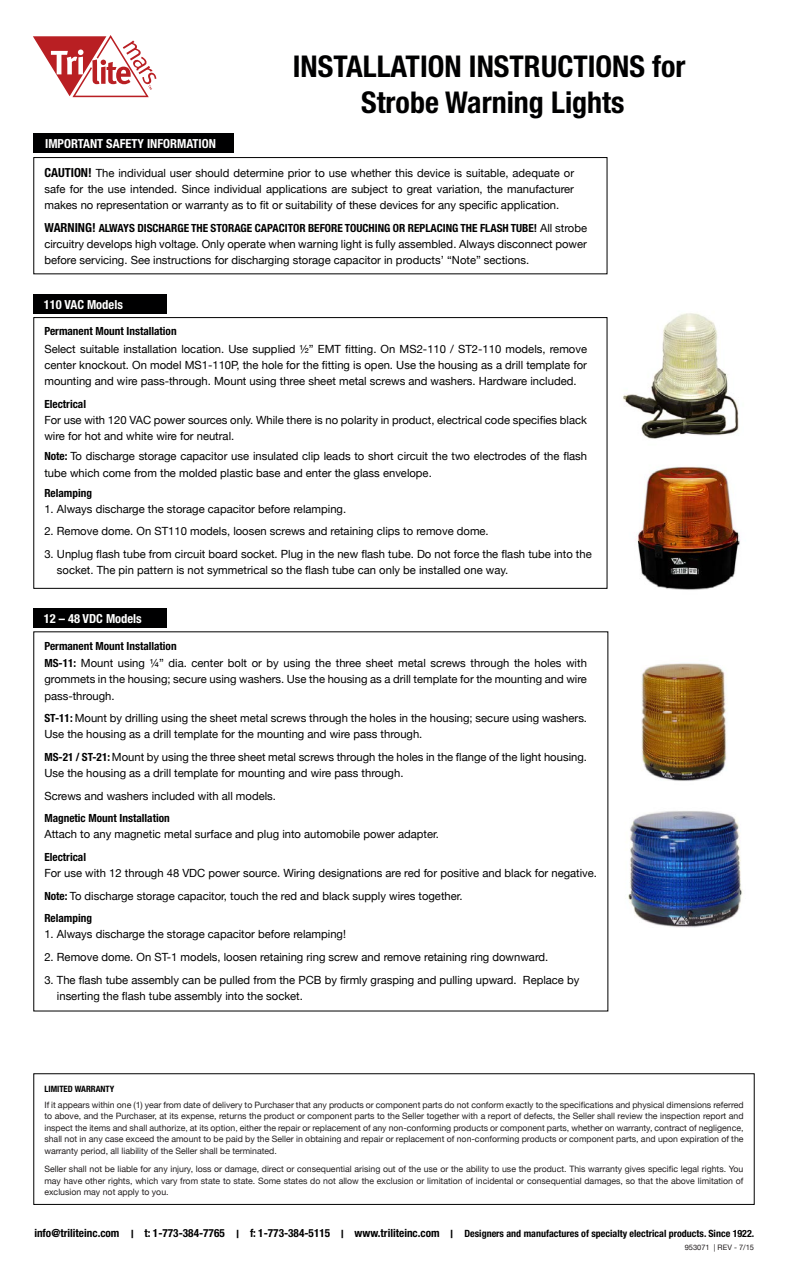
<style>
.page{position:relative;width:788px;height:1283px;background:#fff}
.page>*{position:absolute;margin:0;border:0;box-sizing:border-box;transform-origin:0 0}
.t1{font:700 condensed 30px/36px "Helvetica Neue";color:#000001;text-align:center}
.t2{font:700 condensed 12.5px "Helvetica Neue";color:#fff}
.t3{font:11.25px/16.2px "Helvetica Neue";color:#000001}
.t4{font:700 condensed 11.25px "Helvetica Neue";color:#000001}
.t5{font:700 condensed 10px "Helvetica Neue";color:#000001}
.t6{font:8.75px/11.6px "Helvetica Neue";color:#231f20;text-align:justify}
.t7{font:7.5px "Helvetica Neue";color:#231f20}
.s1{font-weight:700;font-stretch:condensed;font-size:12.5px}
.s2{font-weight:700;font-stretch:condensed}
.s3{font-weight:700;font-stretch:condensed;color:#000001}
</style>
<div class="page">
<div style="left:34px;top:157px;width:573px;height:117px;border:1px solid #000001"></div>
<div style="left:34px;top:317px;width:573px;height:271px;border:1px solid #000001"></div>
<div style="left:34px;top:133px;width:200px;height:20px;background:#000001"></div>
<div style="left:34px;top:294px;width:133px;height:20px;background:#000001"></div>
<div style="left:34px;top:608px;width:133px;height:20px;background:#000001"></div>
<svg style="left:33px;top:35px;width:123px;height:63px"></svg>
<img style="left:628px;top:811px;width:115px;height:117px">
<img style="left:623px;top:313px;width:116px;height:126px">
<img style="left:637px;top:466px;width:103px;height:124px">
<img style="left:641px;top:663px;width:86px;height:118px">
<p class="t2" style="left:45px;top:133px;width:172px">IMPORTANT SAFETY INFORMATION</p>
<p class="t1" style="left:293px;top:46px;width:394px">INSTALLATION INSTRUCTIONS for<br>Strobe Warning Lights</p>
<p class="t3" style="left:44px;top:165px;width:531px;text-align:justify"><span class="s1">CAUTION!</span> The individual user should determine prior to use whether this device is suitable, adequate or safe for the use intended. Since individual applications are subject to great variation, the manufacturer makes no representation or warranty as to fit or suitability of these devices for any specific application.</p>
<p class="t3" style="left:44px;top:219px;width:544px;text-align:justify"><span class="s1">WARNING!</span> <span class="s2">ALWAYS DISCHARGE THE STORAGE CAPACITOR BEFORE TOUCHING OR REPLACING THE FLASH TUBE!</span> All strobe circuitry develops high voltage. Only operate when warning light is fully assembled. Always disconnect power before servicing. See instructions for discharging storage capacitor in products’ “Note” sections.</p>
<p class="t2" style="left:44px;top:294px;width:81px">110 VAC Models</p>
<p class="t3" style="left:44px;top:322px;width:544px;line-height:17.5px"><span class="s2">Permanent Mount Installation<br></span>Select suitable installation location. Use supplied ½” EMT fitting. On MS2-110 / ST2-110 models, remove</p>
<p class="t3" style="left:44px;top:357px;width:544px">center knockout. On model MS1-110P, the hole for the fitting is open. Use the housing as a drill template for mounting and wire pass-through. Mount using three sheet metal screws and washers. Hardware included.</p>
<p class="t3" style="left:44px;top:395px;width:544px"><span class="s2">Electrical<br></span>For use with 120 VAC power sources only. While there is no polarity in product, electrical code specifies black wire for hot and white wire for neutral.</p>
<p class="t3" style="left:44px;top:448px;width:544px"><span class="s2">Note:</span> To discharge storage capacitor use insulated clip leads to short circuit the two electrodes of the flash tube which come from the molded plastic base and enter the glass envelope.</p>
<p class="t4" style="left:44px;top:483px;width:49px">Relamping</p>
<p class="t3" style="left:44px;top:500px;width:303px">1. Always discharge the storage capacitor before relamping.</p>
<p class="t3" style="left:44px;top:523px;width:446px">2. Remove dome. On ST110 models, loosen screws and retaining clips to remove dome.</p>
<p class="t3" style="left:57px;top:545px;width:536px;text-indent:-13px">3. Unplug flash tube from circuit board socket. Plug in the new flash tube. Do not force the flash tube into the socket. The pin pattern is not symmetrical so the flash tube can only be installed one way.</p>
<p class="t2" style="left:44px;top:608px;width:100px">12 – 48 VDC Models</p>
<p class="t3" style="left:44px;top:637px;width:544px;line-height:17.5px"><span class="s2">Permanent Mount Installation<br>MS-11:</span> Mount using ¼” dia. center bolt or by using the three sheet metal screws through the holes with</p>
<p class="t3" style="left:44px;top:671px;width:544px">grommets in the housing; secure using washers. Use the housing as a drill template for the mounting and wire pass-through.</p>
<p class="t3" style="left:44px;top:710px;width:544px"><span class="s2">ST-11:</span> Mount by drilling using the sheet metal screws through the holes in the housing; secure using washers.<br>Use the housing as a drill template for the mounting and wire pass through.</p>
<p class="t3" style="left:44px;top:748px;width:544px"><span class="s2">MS-21 / ST-21:</span> Mount by using the three sheet metal screws through the holes in the flange of the light housing.<br>Use the housing as a drill template for mounting and wire pass through.</p>
<p class="t3" style="left:44px;top:784px;width:233px;line-height:22.5px">Screws and washers included with all models.<br><span class="s2">Magnetic Mount Installation</span></p>
<p class="t3" style="left:44px;top:823px;width:396px;line-height:22.5px">Attach to any magnetic metal surface and plug into automobile power adapter.<br><span class="s2">Electrical</span></p>
<p class="t3" style="left:44px;top:861px;width:554px;line-height:22.5px">For use with 12 through 48 VDC power source. Wiring designations are red for positive and black for negative.<br><span class="s2">Note:</span> To discharge storage capacitor, touch the red and black supply wires together.<br><span class="s2">Relamping</span></p>
<p class="t3" style="left:44px;top:926px;width:303px">1. Always discharge the storage capacitor before relamping!</p>
<p class="t3" style="left:44px;top:948px;width:505px">2. Remove dome. On ST-1 models, loosen retaining ring screw and remove retaining ring downward.</p>
<p class="t3" style="left:57px;top:971px;width:524px;text-indent:-13px">3. The flash tube assembly can be pulled from the PCB by firmly grasping and pulling upward. Replace by inserting the flash tube assembly into the socket.</p>
<p class="t6" style="left:44px;top:1081px;width:700px;line-height:15.4px"><span class="s3">LIMITED WARRANTY<br></span>If it appears within one (1) year from date of delivery to Purchaser that any products or component parts do not conform exactly to the specifications and physical dimensions referred</p>
<p class="t6" style="left:44px;top:1110px;width:700px">to above, and the Purchaser, at its expense, returns the product or component parts to the Seller together with a report of defects, the Seller shall review the inspection report and inspect the items and shall authorize, at its option, either the repair or replacement of any non-conforming products or component parts, whether on warranty, contract of negligence, shall not in any case exceed the amount to be paid by the Seller in obtaining and repair or replacement of non-conforming products or component parts, and upon expiration of the warranty period, all liability of the Seller shall be terminated.</p>
<p class="t6" style="left:44px;top:1162px;width:700px">Seller shall not be liable for any injury, loss or damage, direct or consequential arising out of the use or the ability to use the product. This warranty gives specific legal rights. You may have other rights, which vary from state to state. Some states do not allow the exclusion or limitation of incidental or consequential damages, so that the above limitation of exclusion may not apply to you.</p>
<p class="t4" style="left:34px;top:1224px;width:87px">info@triliteinc.com</p>
<p class="t4" style="left:145px;top:1224px;width:82px">t: 1-773-384-7765</p>
<p class="t4" style="left:250px;top:1224px;width:82px">f: 1-773-384-5115</p>
<p class="t4" style="left:354px;top:1224px;width:87px">www.triliteinc.com</p>
<p class="t5" style="left:464px;top:1224px;width:291px">Designers and manufactures of specialty electrical products. Since 1922.</p>
<p class="t4" style="left:131px;top:1224px;width:4px">|</p>
<p class="t4" style="left:236px;top:1224px;width:4px">|</p>
<p class="t4" style="left:341px;top:1224px;width:4px">|</p>
<p class="t4" style="left:450px;top:1224px;width:4px">|</p>
<p class="t7" style="left:684px;top:1242px;width:71px">953071 | REV - 7/15</p>
</div>
